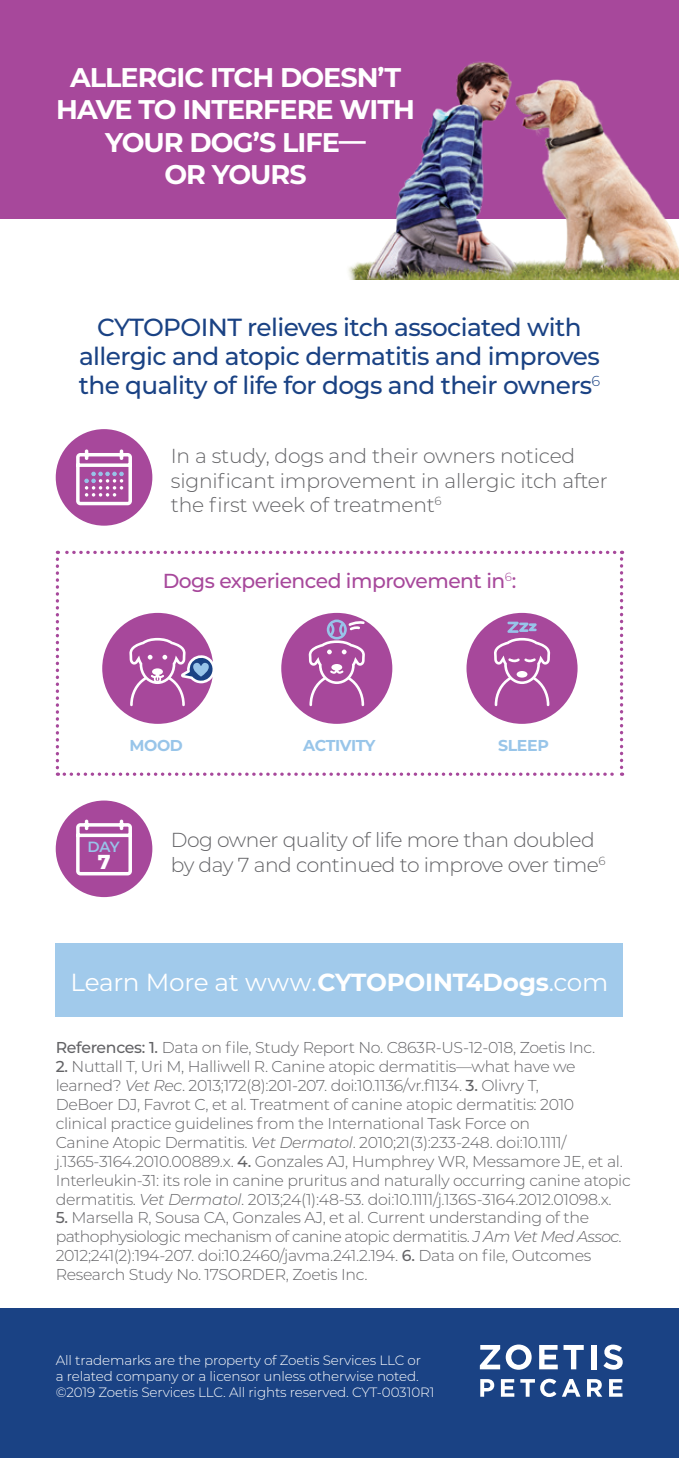
<style>
.page{position:relative;width:679px;height:1458px;background:#fff}
.page>*{position:absolute;margin:0;border:0;box-sizing:border-box;transform-origin:0 0}
.t1{font:700 27px/32.4px "Montserrat";letter-spacing:-.035em;color:#fff;text-align:center}
.t2{font:500 24.75px/29.5px "Montserrat";letter-spacing:-.025em;color:#1a4284;text-align:center}
.t3{font:24.75px "Montserrat";letter-spacing:-.01em;color:#fff}
.t4{font:300 20.25px/24.3px "Montserrat";letter-spacing:-.02em;color:#636366}
.t5{font:500 20.25px "Montserrat";letter-spacing:-.025em;color:#a7489b}
.t6{font:800 20.25px "Montserrat";color:#fff}
.t7{font:300 15.75px/18.9px "Montserrat";letter-spacing:-.02em;color:#636366}
.t8{font:700 15.75px "Montserrat";letter-spacing:-.025em;color:#98c5e9}
.t9{font:600 14.85px "Montserrat";color:#98c4e9}
.t10{font:300 13.5px/15.8px "Montserrat";letter-spacing:-.01em;color:#fff}
.s1{font-weight:700}
.s2{font-weight:500}
.s3{font-style:italic}
</style>
<div class="page">
<div style="left:0;top:0;width:678px;height:219px;background:#a7489b"></div>
<img style="left:348px;top:61px;width:330px;height:219px">
<div style="left:0;top:1309px;width:678px;height:149px;background:#1a4284"></div>
<div style="left:56px;top:429px;width:96px;height:97px;background:#a7489b;border-radius:50%"></div>
<div style="left:56px;top:801px;width:96px;height:96px;background:#a7489b;border-radius:50%"></div>
<div style="left:56px;top:943px;width:567px;height:74px;background:#a1caeb"></div>
<hr style="left:678px;top:1128px;width:1px;height:330px;background:#1a4284">
<hr style="left:678px;top:1127px;width:1px;height:81px;background:#a7489b">
<svg style="left:76px;top:449px;width:56px;height:56px"></svg>
<svg style="left:76px;top:820px;width:56px;height:55px"></svg>
<svg style="left:56px;top:551px;width:567px;height:225px"></svg>
<svg style="left:479px;top:1345px;width:52px;height:25px"></svg>
<svg style="left:539px;top:1345px;width:18px;height:24px"></svg>
<svg style="left:563px;top:1345px;width:20px;height:24px"></svg>
<div style="left:590px;top:1345px;width:6px;height:24px;background:#fff"></div>
<svg style="left:603px;top:1345px;width:19px;height:25px"></svg>
<svg style="left:480px;top:1379px;width:14px;height:18px"></svg>
<svg style="left:500px;top:1379px;width:14px;height:18px"></svg>
<svg style="left:520px;top:1379px;width:14px;height:18px"></svg>
<svg style="left:540px;top:1379px;width:40px;height:18px"></svg>
<svg style="left:587px;top:1379px;width:15px;height:18px"></svg>
<svg style="left:609px;top:1379px;width:13px;height:18px"></svg>
<h1 class="t1" style="left:56px;top:60px;width:360px">ALLERGIC ITCH DOESN’T<br>HAVE TO INTERFERE WITH<br>YOUR DOG’S LIFE—<br>OR YOURS</h1>
<h2 class="t2" style="left:79px;top:311px;width:523px">CYTOPOINT relieves itch associated with allergic and atopic dermatitis and improves the quality of life for dogs and their owners<sup>6</sup></h2>
<p class="t4" style="left:171px;top:443px;width:438px">In a study, dogs and their owners noticed significant improvement in allergic itch after the first week of treatment<sup>6</sup></p>
<p class="t5" style="left:163px;top:567px;width:355px">Dogs experienced improvement in<sup>6</sup>:</p>
<p class="t8" style="left:129px;top:734px;width:55px">MOOD</p>
<p class="t8" style="left:303px;top:734px;width:74px">ACTIVITY</p>
<p class="t8" style="left:498px;top:734px;width:52px">SLEEP</p>
<p class="t9" style="left:87px;top:836px;width:34px">DAY</p>
<p class="t6" style="left:98px;top:847px;width:14px">7</p>
<p class="t4" style="left:171px;top:827px;width:436px">Dog owner quality of life more than doubled by day 7 and continued to improve over time<sup>6</sup></p>
<h2 class="t3" style="left:71px;top:966px;width:539px">Learn More at www.<span class="s1">CYTOPOINT4Dogs</span>.com</h2>
<p class="t7" style="left:56px;top:1038px;width:541px"><span class="s2">References: 1.</span> Data on file, Study Report No. C863R-US-12-018, Zoetis Inc.</p>
<p class="t7" style="left:56px;top:1057px;width:576px"><span class="s2">2.</span> Nuttall T, Uri M, Halliwell R. Canine atopic dermatitis—what have we learned? <span class="s3">Vet Rec</span>. 2013;172(8):201-207. doi:10.1136/vr.f1134. <span class="s2">3.</span> Olivry T,<br>DeBoer DJ, Favrot C, et al. Treatment of canine atopic dermatitis: 2010<br>clinical practice guidelines from the International Task Force on<br>Canine Atopic Dermatitis. <span class="s3">Vet Dermatol</span>. 2010;21(3):233-248. doi:10.1111/ j.1365-3164.2010.00889.x. <span class="s2">4.</span> Gonzales AJ, Humphrey WR, Messamore JE, et al.<br>Interleukin-31: its role in canine pruritus and naturally occurring canine atopic dermatitis. <span class="s3">Vet Dermatol</span>. 2013;24(1):48-53. doi:10.1111/j.136S-3164.2012.01098.x.</p>
<p class="t7" style="left:56px;top:1208px;width:567px"><span class="s2">5.</span> Marsella R, Sousa CA, Gonzales AJ, et al. Current understanding of the pathophysiologic mechanism of canine atopic dermatitis. <span class="s3">J Am Vet Med Assoc</span>.<br>2012;241(2):194-207. doi:10.2460/javma.241.2.194. <span class="s2">6.</span> Data on file, Outcomes Research Study No. 17SORDER, Zoetis Inc.</p>
<p class="t10" style="left:56px;top:1352px;width:380px">All trademarks are the property of Zoetis Services LLC or<br>a related company or a licensor unless otherwise noted. ©2019 Zoetis Services LLC. All rights reserved. CYT-00310R1</p>
</div>
